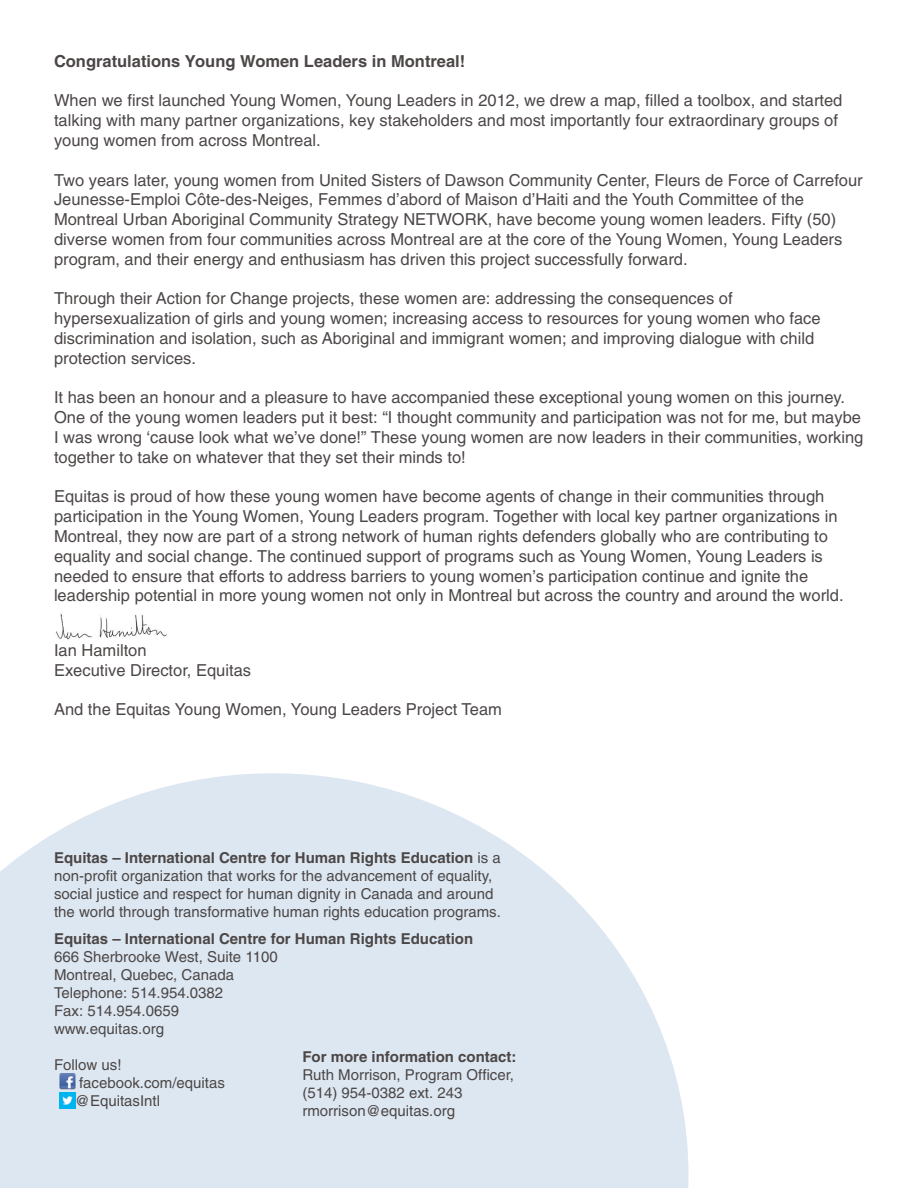
<style>
.page{position:relative;width:918px;height:1188px;background:#fff}
.page>*{position:absolute;margin:0;border:0;box-sizing:border-box;transform-origin:0 0}
.t1{font:16.5px/19.8px "Helvetica";color:#4c4746}
.t2{font:700 16.5px "Helvetica";color:#4c4746}
.t3{font:15px/18px "Helvetica";color:#4c4746}
.t4{font:700 15px "Helvetica";color:#4c4746}
.s1{font-weight:700}
</style>
<div class="page">
<svg style="left:0;top:773px;width:689px;height:415px;fill:#dde7f2"></svg>
<img style="left:59px;top:1073px;width:17px;height:16px">
<img style="left:59px;top:1093px;width:17px;height:16px">
<img style="left:56px;top:614px;width:111px;height:26px">
<p class="t2" style="left:54px;top:51px;width:413px">Congratulations Young Women Leaders in Montreal!</p>
<p class="t1" style="left:54px;top:91px;width:790px">When we first launched Young Women, Young Leaders in 2012, we drew a map, filled a toolbox, and started talking with many partner organizations, key stakeholders and most importantly four extraordinary groups of young women from across Montreal.</p>
<p class="t1" style="left:54px;top:170px;width:810px">Two years later, young women from United Sisters of Dawson Community Center, Fleurs de Force of Carrefour Jeunesse-Emploi Côte-des-Neiges, Femmes d’abord of Maison d’Haiti and the Youth Committee of the Montreal Urban Aboriginal Community Strategy NETWORK, have become young women leaders. Fifty (50) diverse women from four communities across Montreal are at the core of the Young Women, Young Leaders program, and their energy and enthusiasm has driven this project successfully forward.</p>
<p class="t1" style="left:54px;top:289px;width:768px">Through their Action for Change projects, these women are: addressing the consequences of hypersexualization of girls and young women; increasing access to resources for young women who face discrimination and isolation, such as Aboriginal and immigrant women; and improving dialogue with child protection services.</p>
<p class="t1" style="left:54px;top:388px;width:811px">It has been an honour and a pleasure to have accompanied these exceptional young women on this journey.<br>One of the young women leaders put it best: “I thought community and participation was not for me, but maybe I was wrong ‘cause look what we’ve done!” These young women are now leaders in their communities, working together to take on whatever that they set their minds to!</p>
<p class="t1" style="left:54px;top:487px;width:791px">Equitas is proud of how these young women have become agents of change in their communities through participation in the Young Women, Young Leaders program. Together with local key partner organizations in Montreal, they now are part of a strong network of human rights defenders globally who are contributing to equality and social change. The continued support of programs such as Young Women, Young Leaders is needed to ensure that efforts to address barriers to young women’s participation continue and ignite the leadership potential in more young women not only in Montreal but across the country and around the world.</p>
<p class="t1" style="left:54px;top:640px;width:94px">Ian Hamilton</p>
<p class="t1" style="left:54px;top:660px;width:199px">Executive Director, Equitas</p>
<p class="t1" style="left:54px;top:699px;width:449px">And the Equitas Young Women, Young Leaders Project Team</p>
<p class="t3" style="left:54px;top:848px;width:448px"><span class="s1">Equitas – International Centre for Human Rights Education</span> is a non-profit organization that works for the advancement of equality, social justice and respect for human dignity in Canada and around the world through transformative human rights education programs.</p>
<p class="t4" style="left:54px;top:929px;width:421px">Equitas – International Centre for Human Rights Education</p>
<p class="t3" style="left:54px;top:948px;width:225px">666 Sherbrooke West, Suite 1100</p>
<p class="t3" style="left:54px;top:966px;width:182px">Montreal, Quebec, Canada</p>
<p class="t3" style="left:54px;top:984px;width:171px">Telephone: 514.954.0382</p>
<p class="t3" style="left:54px;top:1002px;width:127px">Fax: 514.954.0659</p>
<p class="t3" style="left:54px;top:1020px;width:112px">www.equitas.org</p>
<p class="t3" style="left:54px;top:1056px;width:69px">Follow us!</p>
<p class="t3" style="left:79px;top:1074px;width:147px">facebook.com/equitas</p>
<p class="t3" style="left:75px;top:1092px;width:87px">@EquitasIntl</p>
<p class="t4" style="left:302px;top:1048px;width:216px">For more information contact:</p>
<p class="t3" style="left:302px;top:1066px;width:213px">Ruth Morrison, Program Officer,</p>
<p class="t3" style="left:302px;top:1084px;width:162px">(514) 954-0382 ext. 243</p>
<p class="t3" style="left:302px;top:1102px;width:154px">rmorrison@equitas.org</p>
</div>
